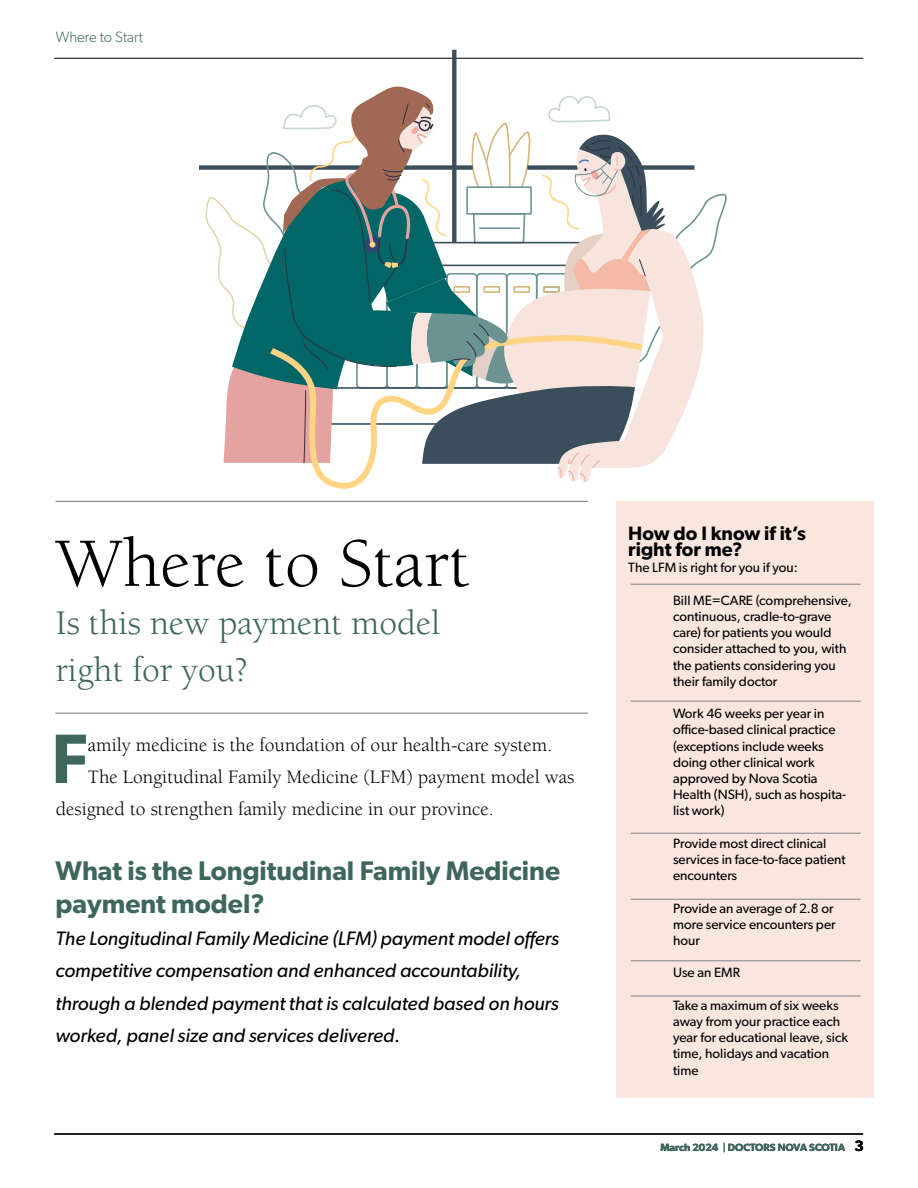
<style>
.page{position:relative;width:918px;height:1188px;background:#fff}
.page>*{position:absolute;margin:0;border:0;box-sizing:border-box;transform-origin:0 0}
.t1{font:70.95px "Berkeley Std";color:#000}
.t2{font:600 70.05px "Gibson";color:#3f665d}
.t3{font:35.55px/47.8px "Berkeley Std";color:#3f665d}
.t4{font:600 27px/32.4px "Gibson";color:#3f665d}
.t5{font:italic 19.5px/32.4px "Gibson";color:#000}
.t6{font:19.5px "Berkeley Std";color:#000}
.t7{font:600 19.5px/16.2px "Gibson";color:#000}
.t8{font:300 15px "Gibson";color:#3f665d}
.t9{font:13.5px/16.2px "Gibson";color:#000}
.t10{font:600 10.5px "Gibson";color:#3f665d}
.s1{font-weight:400}
.s2{font-size:15px;color:#000}
</style>
<div class="page">
<hr style="left:54px;top:58px;width:809px;height:1px;background:#000">
<div style="left:199px;top:165px;width:274px;height:5px;background:#3a4e5b"></div>
<svg style="left:452px;top:50px;width:4px;height:36px"></svg>
<svg style="left:202px;top:86px;width:525px;height:403px"></svg>
<hr style="left:56px;top:713px;width:532px;height:1px;background:#757779">
<hr style="left:56px;top:501px;width:532px;height:1px;background:#757779">
<hr style="left:54px;top:1134px;width:809px;height:1px;background:#000">
<div style="left:616px;top:501px;width:258px;height:597px;background:#f9e6df"></div>
<hr style="left:631px;top:584px;width:230px;height:1px;background:#808285">
<hr style="left:631px;top:701px;width:230px;height:1px;background:#808285">
<hr style="left:631px;top:833px;width:230px;height:1px;background:#808285">
<hr style="left:631px;top:899px;width:230px;height:1px;background:#808285">
<hr style="left:631px;top:961px;width:230px;height:1px;background:#808285">
<hr style="left:631px;top:996px;width:230px;height:1px;background:#808285">
<p class="t8" style="left:56px;top:28px;width:89px">Where to Start</p>
<h1 class="t1" style="left:56px;top:526px;width:416px">Where to Start</h1>
<h3 class="t3" style="left:56px;top:599px;width:386px">Is this new payment model right for you?</h3>
<h2 class="t2" style="left:51px;top:717px;width:38px">F</h2>
<h3 class="t6" style="left:88px;top:734px;width:466px">amily medicine is the foundation of our health-care system.</h3>
<h3 class="t6" style="left:88px;top:766px;width:488px">The Longitudinal Family Medicine (LFM) payment model was</h3>
<h3 class="t6" style="left:56px;top:799px;width:440px">designed to strengthen family medicine in our province.</h3>
<h3 class="t4" style="left:56px;top:854px;width:506px">What is the Longitudinal Family Medicine payment model?</h3>
<h3 class="t5" style="left:56px;top:922px;width:505px">The Longitudinal Family Medicine (LFM) payment model offers competitive compensation and enhanced accountability, through a blended payment that is calculated based on hours worked, panel size and services delivered.</h3>
<h3 class="t7" style="left:628px;top:525px;width:179px">How do I know if it’s right for me?</h3>
<p class="t9" style="left:628px;top:559px;width:171px">The LFM is right for you if you:</p>
<p class="t9" style="left:673px;top:592px;width:180px">Bill ME=CARE (comprehensive, continuous, cradle-to-grave care) for patients you would consider attached to you, with the patients considering you their family doctor</p>
<p class="t9" style="left:673px;top:705px;width:175px">Work 46 weeks per year in office-based clinical practice (exceptions include weeks doing other clinical work approved by Nova Scotia<br>Health (NSH), such as hospita&shy;list work)</p>
<p class="t9" style="left:673px;top:835px;width:174px">Provide most direct clinical services in face-to-face patient encounters</p>
<p class="t9" style="left:673px;top:900px;width:164px">Provide an average of 2.8 or more service encounters per hour</p>
<p class="t9" style="left:673px;top:964px;width:69px">Use an EMR</p>
<p class="t9" style="left:673px;top:997px;width:177px">Take a maximum of six weeks away from your practice each year for educational leave, sick time, holidays and vacation time</p>
<p class="t10" style="left:660px;top:1141px;width:205px">March 2024 <span class="s1">|</span> DOCTORS NOVA SCOTIA <span class="s2">3</span></p>
</div>
